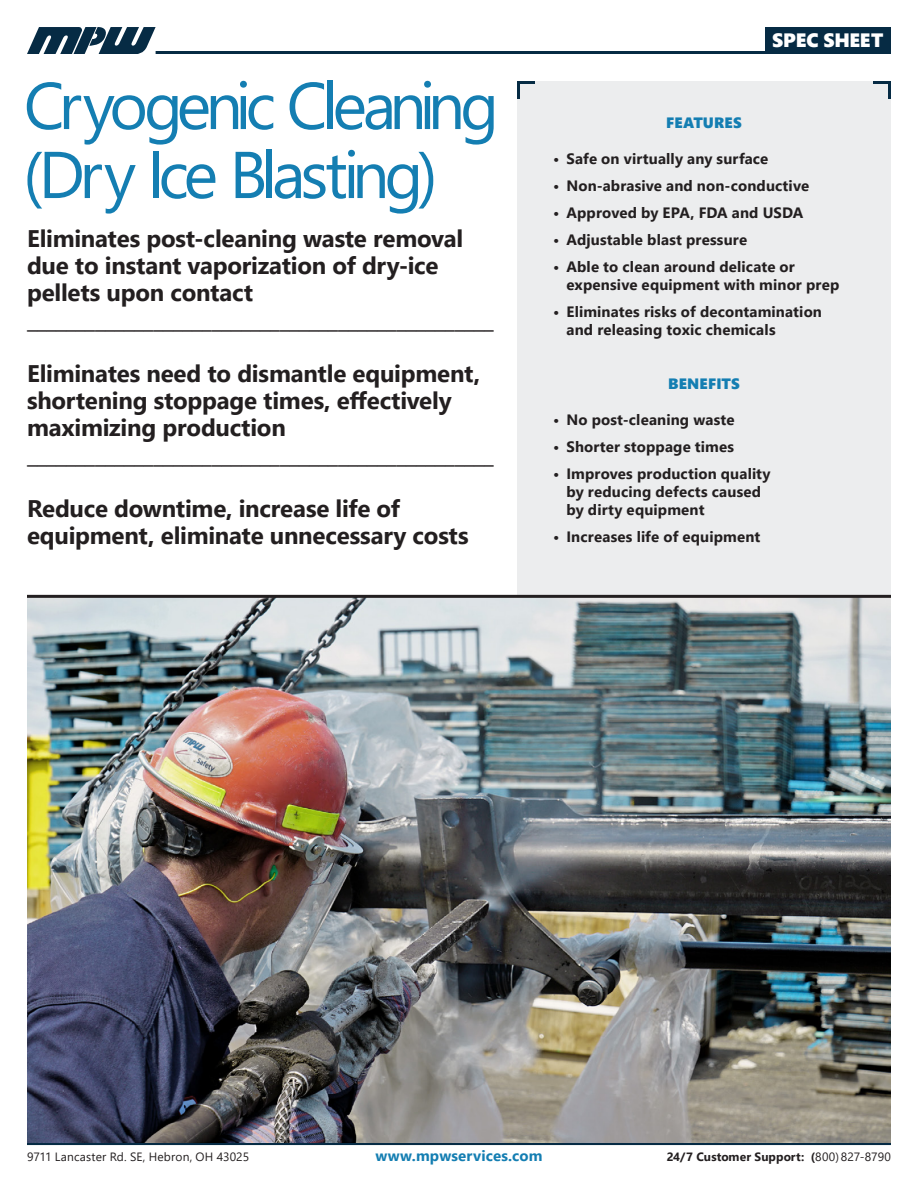
<style>
.page{position:relative;width:918px;height:1188px;background:#fff}
.page>*{position:absolute;margin:0;border:0;box-sizing:border-box;transform-origin:0 0}
.Headline{font:66px "Segoe UI";letter-spacing:-.085em;color:#147eb2}
.Deck{font:700 24px/27px "Segoe UI";letter-spacing:-.01em;color:#231f20}
.Deck-2{font:19.35px "Segoe UI Black";color:#fff}
.List{font:700 15px/18px "Segoe UI";letter-spacing:.01em;color:#231f20}
.t1{font:700 15px "Segoe UI";letter-spacing:.01em;color:#147eb2}
.Subhead{font:15px "Segoe UI Black";letter-spacing:.01em;color:#147eb2}
.t2{font:12px "Segoe UI";letter-spacing:.015em;color:#231f20}
.t3{font:700 12px "Segoe UI";letter-spacing:.015em;color:#231f20}
.s1{font-weight:400}
</style>
<div class="page">
<div style="left:517px;top:81px;width:374px;height:1062px;background:#ecedee"></div>
<hr style="left:27px;top:1142px;width:864px;height:3px;background:#062b44">
<hr style="left:156px;top:51px;width:611px;height:3px;background:#062b44">
<svg style="left:27px;top:27px;width:129px;height:27px"></svg>
<div style="left:766px;top:27px;width:125px;height:27px;background:#062b44"></div>
<svg style="left:873px;top:81px;width:18px;height:18px"></svg>
<svg style="left:517px;top:81px;width:18px;height:18px"></svg>
<img style="left:27px;top:598px;width:864px;height:544px">
<hr style="left:27px;top:595px;width:864px;height:3px;background:#231f20">
<p class="Headline" style="left:24px;top:53px;width:477px">Cryogenic Cleaning</p>
<p class="Headline" style="left:23px;top:122px;width:416px">(Dry Ice Blasting)</p>
<p class="Deck" style="left:27px;top:225px;width:438px">Eliminates post-cleaning waste removal due to instant vaporization of dry-ice pellets upon contact</p>
<p class="Deck" style="left:27px;top:306px;width:468px">________________________________________________</p>
<p class="Deck" style="left:27px;top:360px;width:455px">Eliminates need to dismantle equipment, shortening stoppage times, effectively maximizing production</p>
<p class="Deck" style="left:27px;top:441px;width:468px">________________________________________________</p>
<p class="Deck" style="left:27px;top:495px;width:443px">Reduce downtime, increase life of equipment, eliminate unnecessary costs</p>
<p class="Deck-2" style="left:772px;top:27px;width:113px">SPEC SHEET</p>
<p class="Subhead" style="left:666px;top:112px;width:77px">FEATURES</p>
<p class="List" style="left:553px;top:149px;width:217px">• Safe on virtually any surface</p>
<p class="List" style="left:553px;top:176px;width:258px">• Non-abrasive and non-conductive</p>
<p class="List" style="left:553px;top:203px;width:252px">• Approved by EPA, FDA and USDA</p>
<p class="List" style="left:553px;top:230px;width:196px">• Adjustable blast pressure</p>
<p class="List" style="left:567px;top:257px;width:274px;text-indent:-14px">• Able to clean around delicate or expensive equipment with minor prep</p>
<p class="List" style="left:567px;top:302px;width:257px;text-indent:-14px">• Eliminates risks of decontamination and releasing toxic chemicals</p>
<p class="Subhead" style="left:668px;top:373px;width:73px">BENEFITS</p>
<p class="List" style="left:553px;top:410px;width:183px">• No post-cleaning waste</p>
<p class="List" style="left:553px;top:437px;width:183px">• Shorter stoppage times</p>
<p class="List" style="left:567px;top:464px;width:206px;text-indent:-14px">• Improves production quality by reducing defects caused by dirty equipment</p>
<p class="List" style="left:553px;top:527px;width:209px">• Increases life of equipment</p>
<p class="t2" style="left:27px;top:1147px;width:224px">9711 Lancaster Rd. SE, Hebron, OH 43025</p>
<p class="t1" style="left:375px;top:1144px;width:169px">www.mpwservices.com</p>
<p class="t3" style="left:667px;top:1147px;width:226px">24/7 Customer Support: (<span class="s1">800) 827-8790</span></p>
</div>
